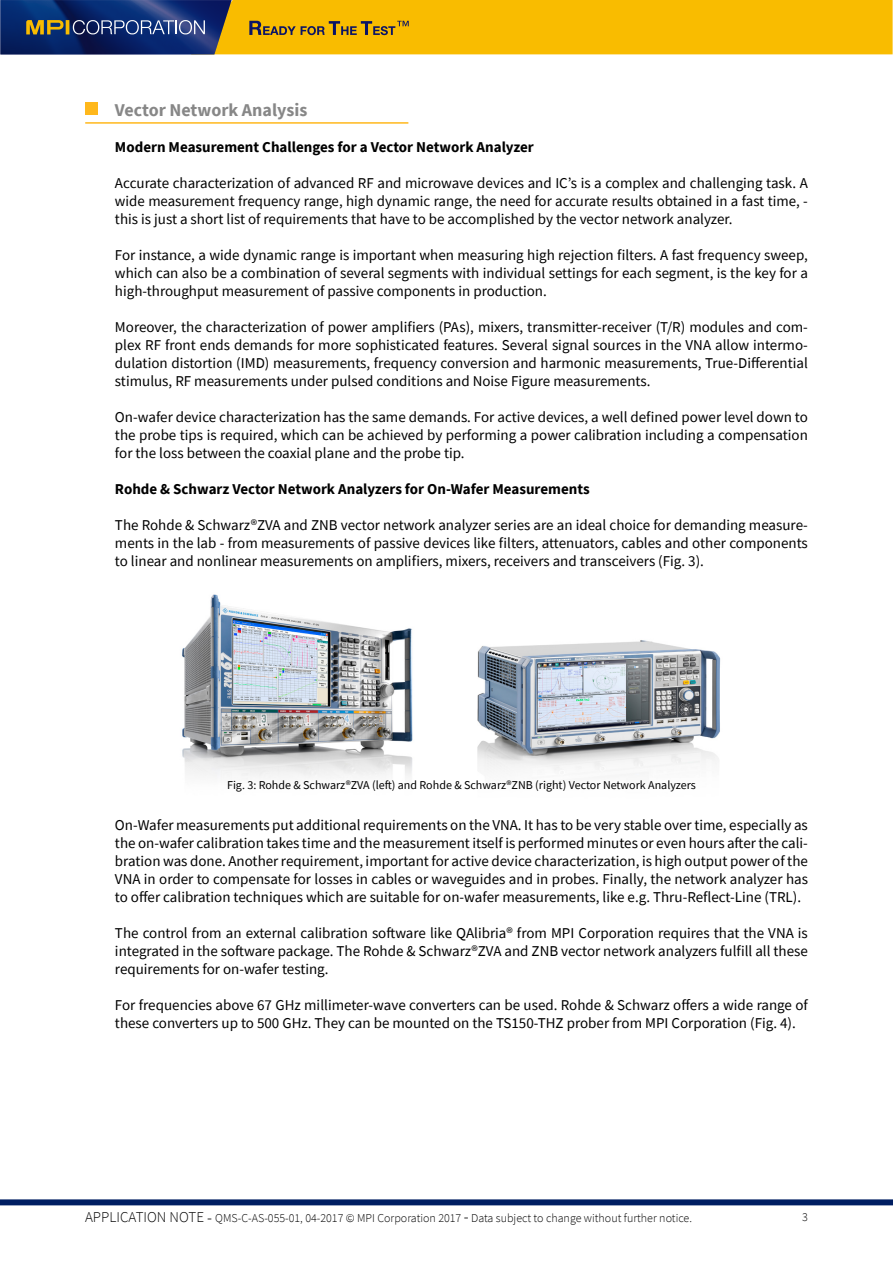
<style>
.page{position:relative;width:893px;height:1263px;background:#fff}
.page>*{position:absolute;margin:0;border:0;box-sizing:border-box;transform-origin:0 0}
.t1{font:700 18px "Source Sans Pro";color:#878787}
.t2{font:15px/18px "Source Sans Pro";color:#000;text-align:justify}
.t3{font:700 15px "Source Sans Pro";color:#000}
.t4{font:300 12px "Source Sans Pro";color:#000}
.t5{font:12px "Source Sans Pro";color:#000}
.s1{font-size:15px}
.s2{font-size:16.5px}
</style>
<div class="page">
<svg style="left:0;top:0;width:893px;height:54px"></svg>
<div style="left:0;top:1199px;width:893px;height:6px;background:#001e62"></div>
<img style="left:477px;top:640px;width:244px;height:135px">
<img style="left:182px;top:594px;width:231px;height:184px">
<hr style="left:85px;top:122px;width:323px;height:2px;background:#ffb81c">
<div style="left:85px;top:102px;width:13px;height:13px;background:#ffb81c"></div>
<p class="t1" style="left:115px;top:97px;width:194px">Vector Network Analysis</p>
<p class="t3" style="left:115px;top:136px;width:420px">Modern Measurement Challenges for a Vector Network Analyzer</p>
<p class="t2" style="left:115px;top:173px;width:694px">Accurate characterization of advanced RF and microwave devices and IC’s is a complex and challenging task. A wide measurement frequency range, high dynamic range, the need for accurate results obtained in a fast time, - this is just a short list of requirements that have to be accomplished by the vector network analyzer.</p>
<p class="t2" style="left:115px;top:245px;width:694px">For instance, a wide dynamic range is important when measuring high rejection filters. A fast frequency sweep, which can also be a combination of several segments with individual settings for each segment, is the key for a high-throughput measurement of passive components in production.</p>
<p class="t2" style="left:115px;top:317px;width:694px">Moreover, the characterization of power amplifiers (PAs), mixers, transmitter-receiver (T/R) modules and com&shy;plex RF front ends demands for more sophisticated features. Several signal sources in the VNA allow intermo&shy;dulation distortion (IMD) measurements, frequency conversion and harmonic measurements, True-Differential stimulus, RF measurements under pulsed conditions and Noise Figure measurements.</p>
<p class="t2" style="left:115px;top:407px;width:694px">On-wafer device characterization has the same demands. For active devices, a well defined power level down to the probe tips is required, which can be achieved by performing a power calibration including a compensation for the loss between the coaxial plane and the probe tip.</p>
<p class="t3" style="left:115px;top:478px;width:476px">Rohde &amp; Schwarz Vector Network Analyzers for On-Wafer Measurements</p>
<p class="t2" style="left:115px;top:515px;width:694px">The Rohde &amp; Schwarz®ZVA and ZNB vector network analyzer series are an ideal choice for demanding measure&shy;ments in the lab - from measurements of passive devices like filters, attenuators, cables and other components to linear and nonlinear measurements on amplifiers, mixers, receivers and transceivers (Fig. 3).</p>
<p class="t5" style="left:227px;top:778px;width:470px">Fig. 3: Rohde &amp; Schwarz®ZVA (left) and Rohde &amp; Schwarz®ZNB (right) Vector Network Analyzers</p>
<p class="t2" style="left:115px;top:816px;width:694px">On-Wafer measurements put additional requirements on the VNA. It has to be very stable over time, especially as the on-wafer calibration takes time and the measurement itself is performed minutes or even hours after the cali&shy;bration was done. Another requirement, important for active device characterization, is high output power of the VNA in order to compensate for losses in cables or waveguides and in probes. Finally, the network analyzer has to offer calibration techniques which are suitable for on-wafer measurements, like e.g. Thru-Reflect-Line (TRL).</p>
<p class="t2" style="left:115px;top:924px;width:694px">The control from an external calibration software like QAlibria® from MPI Corporation requires that the VNA is integrated in the software package. The Rohde &amp; Schwarz®ZVA and ZNB vector network analyzers fulfill all these requirements for on-wafer testing.</p>
<p class="t2" style="left:115px;top:996px;width:694px">For frequencies above 67 GHz millimeter-wave converters can be used. Rohde &amp; Schwarz offers a wide range of these converters up to 500 GHz. They can be mounted on the TS150-THZ prober from MPI Corporation (Fig. 4).</p>
<p class="t4" style="left:85px;top:1210px;width:608px"><span class="s1">APPLICATION NOTE</span> <span class="s2">-</span> QMS-C-AS-055-01, 04-2017 © MPI Corporation 2017 <span class="s2">-</span> Data subject to change without further notice.</p>
<p class="t4" style="left:802px;top:1209px;width:7px">3</p>
</div>
